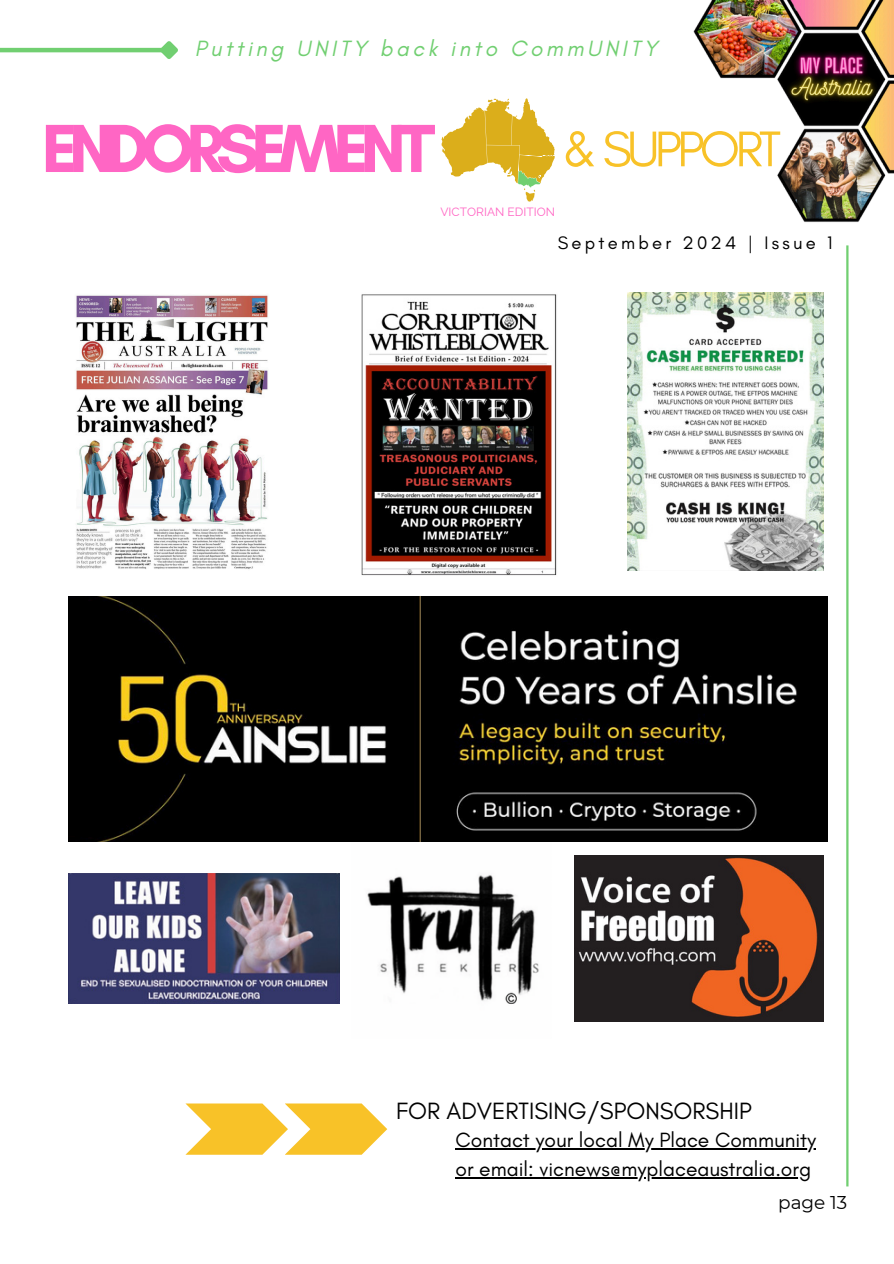
<style>
.page{position:relative;width:894px;height:1264px;background:#fff}
.page>*{position:absolute;margin:0;border:0;box-sizing:border-box;transform-origin:0 0}
.t1{font:700 69.3px "Glacial Indifference";letter-spacing:-.12em;color:#ff66c4}
.t2{font:51px "Glacial Indifference";letter-spacing:-.09em;color:#f8c228}
.t3{font:24px "Glacial Indifference";color:#000}
.t4{font:italic 22.5px "Glacial Indifference";letter-spacing:.155em;color:#71cf71}
.t5{font:21px "Glacial Indifference";color:#000}
.t6{font:18.45px "Glacial Indifference";letter-spacing:.175em;color:#000}
.t7{font:18.45px "Montserrat";color:#000}
.t8{font:12px "Raleway";color:#ff66c4}
</style>
<div class="page">
<svg style="left:441px;top:98px;width:68px;height:79px"></svg>
<img style="left:509px;top:0;width:384px;height:272px">
<hr style="left:846px;top:245px;width:2px;height:941px;background:#71cf71">
<img style="left:76px;top:295px;width:192px;height:274px">
<img style="left:352px;top:841px;width:199px;height:163px">
<img style="left:627px;top:292px;width:196px;height:278px">
<img style="left:69px;top:873px;width:270px;height:130px">
<img style="left:69px;top:596px;width:758px;height:245px">
<img style="left:361px;top:294px;width:196px;height:282px">
<hr style="left:0;top:48px;width:163px;height:4px;background:#71cf71">
<svg style="left:156px;top:41px;width:22px;height:18px"></svg>
<img style="left:574px;top:855px;width:249px;height:166px">
<hr style="left:455px;top:1147px;width:360px;height:2px;background:#000">
<hr style="left:455px;top:1177px;width:356px;height:1px;background:#000">
<svg style="left:185px;top:1103px;width:202px;height:51px"></svg>
<p class="t4" style="left:195px;top:34px;width:464px">Putting UNITY back into CommUNITY</p>
<p class="t1" style="left:42px;top:106px;width:395px">ENDORSEMENT</p>
<p class="t2" style="left:562px;top:118px;width:220px">&amp; SUPPORT</p>
<p class="t8" style="left:440px;top:205px;width:116px">VICTORIAN EDITION</p>
<h6 class="t6" style="left:557px;top:231px;width:276px">September 2024 | Issue 1</h6>
<p class="t3" style="left:396px;top:1095px;width:357px">FOR ADVERTISING/SPONSORSHIP</p>
<p class="t5" style="left:455px;top:1126px;width:362px">Contact your local My Place Community</p>
<h3 class="t5" style="left:455px;top:1156px;width:357px">or email: vicnews@myplaceaustralia.org</h3>
<h5 class="t7" style="left:778px;top:1191px;width:71px">page 13</h5>
</div>
